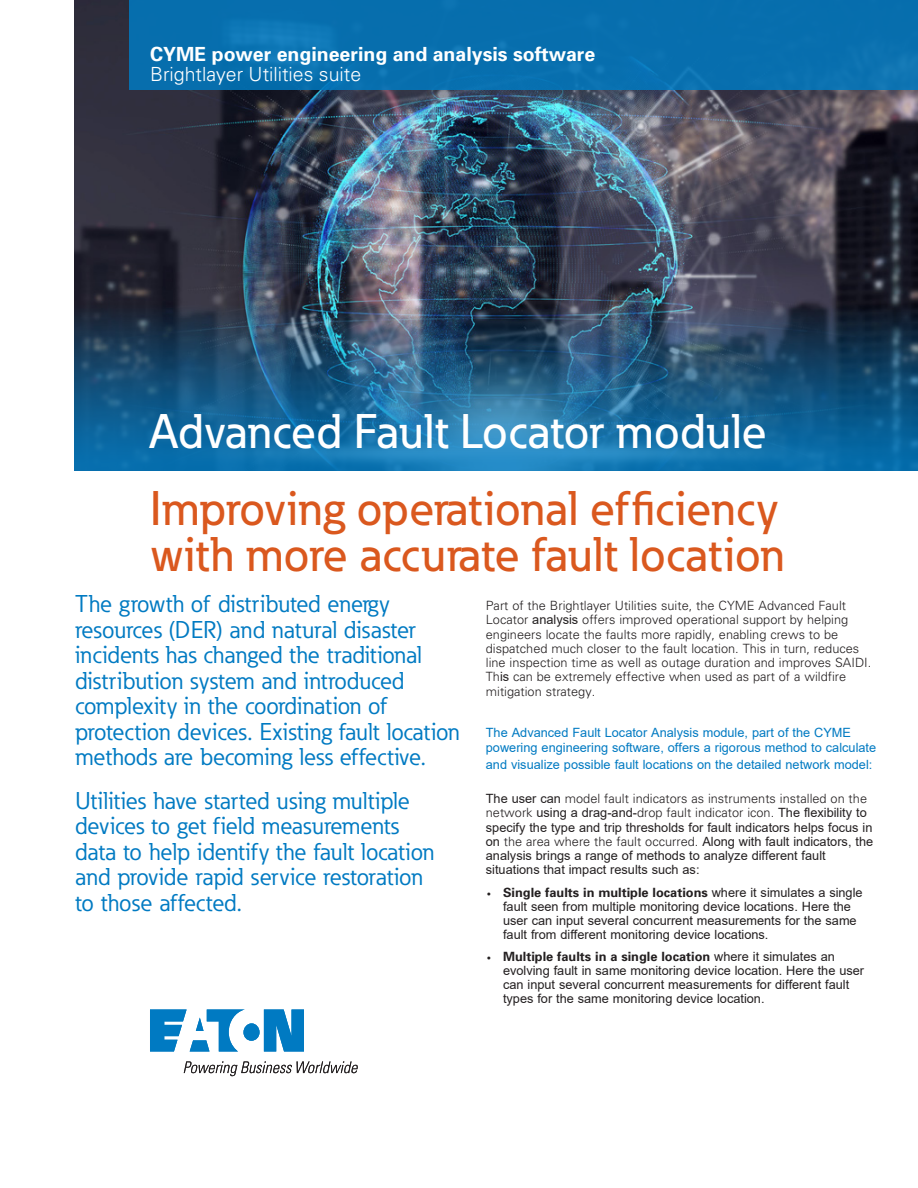
<style>
.page{position:relative;width:918px;height:1188px;background:#fff}
.page>*{position:absolute;margin:0;border:0;box-sizing:border-box;transform-origin:0 0}
._01_Headline___ADJ_C{font:500 48px/46.5px "Eaton";letter-spacing:.01em;color:#da581e}
._01_Headline___ADJ_C-2{font:500 48px "Eaton";letter-spacing:.01em;color:#fff}
.Pull_quote_attribute{font:24px/25.5px "Eaton";letter-spacing:.005em;color:#007ac2}
.Product_line{font:700 19.5px "Univers";color:#fff}
.Product_line-2{font:300 19.5px "Univers";color:#fff}
._01_Overview__11_pt{font:12.75px/13.8px "Arial";color:#231f20}
._01_Overview__11_pt-2{font:300 12.75px/14.2px "Univers";color:#231f20}
._01_Overview__11_pt-3{font:12.75px/15.3px "Arial";color:#007ac2}
.s1{font-family:"Arial";font-weight:400}
.s2{font-family:"Univers";font-weight:300}
.s3{font-family:"Univers";font-weight:300;font-stretch:condensed;font-size:8.25px}
.s4{font-family:"Univers";font-weight:700}
</style>
<div class="page">
<img style="left:74px;top:0;width:844px;height:292px">
<img style="left:74px;top:292px;width:844px;height:179px">
<div style="left:129px;top:0;width:789px;height:90px;background:#076eae"></div>
<svg style="left:150px;top:1010px;width:154px;height:42px"></svg>
<svg style="left:184px;top:1061px;width:174px;height:15px"></svg>
<p class="Product_line" style="left:150px;top:43px;width:447px">CYME power engineering and analysis software</p>
<p class="Product_line-2" style="left:150px;top:62px;width:213px">Brightlayer Utilities suite</p>
<p class="_01_Headline___ADJ_C-2" style="left:150px;top:402px;width:618px">Advanced Fault Locator module</p>
<p class="_01_Headline___ADJ_C" style="left:150px;top:485px;width:636px">Improving operational efficiency with more accurate fault location</p>
<p class="Pull_quote_attribute" style="left:75px;top:592px;width:386px">The growth of distributed energy resources (DER) and natural disaster incidents has changed the traditional distribution system and introduced complexity in the coordination of protection devices. Existing fault location methods are becoming less effective.</p>
<p class="Pull_quote_attribute" style="left:75px;top:788px;width:361px">Utilities have started using multiple devices to get field measurements data to help identify the fault location and provide rapid service restoration to those affected.</p>
<p class="_01_Overview__11_pt-2" style="left:486px;top:599px;width:387px">Part of the Brightlayer Utilities suite, the CYME Advanced Fault Locator <span class="s1">analysis</span> offers improved operational support by helping engineers locate the faults more rapidly, enabling crews to be dispatched much closer to the fault location. This in turn, reduces line inspection time as well as outage duration and improves SAIDI.<br>Th<span class="s1">is</span> can be extremely effective when used as part of a wildfire mitigation strategy.</p>
<p class="_01_Overview__11_pt-3" style="left:486px;top:724px;width:392px">The Advanced Fault Locator Analysis module, part of the CYME powering engineering software, offers a rigorous method to calculate</p>
<p class="_01_Overview__11_pt-3" style="left:486px;top:757px;width:388px">and visualize possible fault locations on the detailed network model:</p>
<p class="_01_Overview__11_pt" style="left:486px;top:792px;width:389px;line-height:14.2px">The user can <span class="s2">model fault indicators as instruments installed on the network</span> using a drag-and-<span class="s2">drop fault indicator icon.</span> The flexibility to specify the type and trip thresholds for fault indicators helps focus in on <span class="s2">the area where the fault occurred.</span> Along with fault indicators, the analysis brings a range of methods to analyze different fault situations that impact results such as:</p>
<p class="_01_Overview__11_pt" style="left:503px;top:886px;width:361px;text-indent:-16px"><span class="s3">•</span> <span class="s4">Single faults in multiple locations</span> where it simulates a single fault seen from multiple monitoring device locations. Here the user can input several concurrent measurements for the same fault from different monitoring device locations.</p>
<p class="_01_Overview__11_pt" style="left:503px;top:950px;width:363px;text-indent:-16px"><span class="s3">•</span> <span class="s4">Multiple faults in a single location</span> where it simulates an evolving fault in same monitoring device location. Here the user can input several concurrent measurements for different fault types for the same monitoring device location.</p>
</div>
